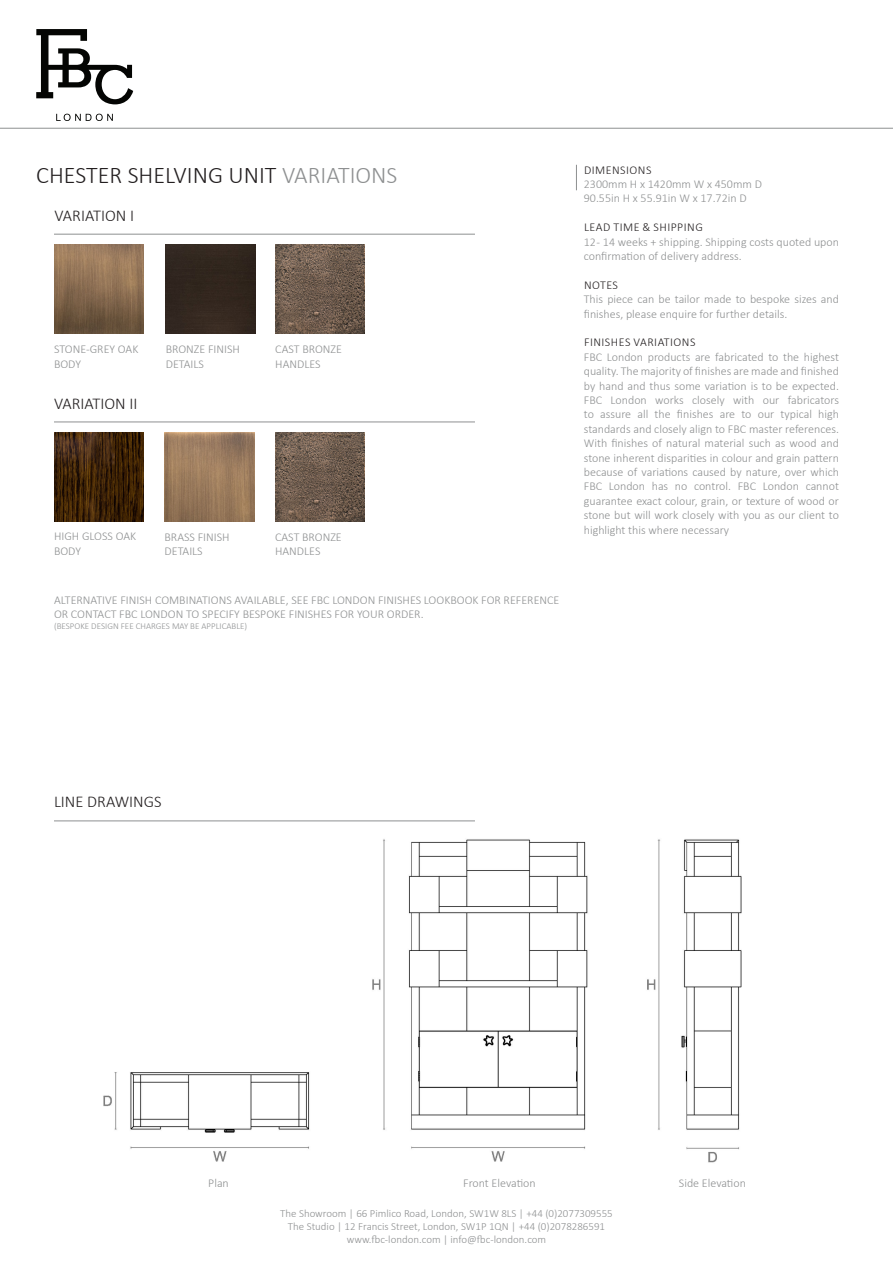
<style>
.page{position:relative;width:893px;height:1263px;background:#fff}
.page>*{position:absolute;margin:0;border:0;box-sizing:border-box;transform-origin:0 0}
.t1{font:300 24px "Calibri";color:#231f20}
.t2{font:300 16.5px "Calibri";color:#231f20}
.t3{font:300 12px/14.4px "Calibri";color:#8e9091}
.t4{font:300 12px "Calibri";letter-spacing:.04em;color:#231f20}
.t5{font:300 10.95px/13px "Calibri";color:#8e9091;text-align:center}
.t6{font:300 9px "Calibri";color:#8e9091}
.s1{color:#8e9091}
</style>
<div class="page">
<hr style="left:54px;top:234px;width:421px;height:1px;background:#8e9091">
<hr style="left:54px;top:422px;width:421px;height:1px;background:#8e9091">
<hr style="left:0;top:128px;width:893px;height:1px;background:#8e9091">
<svg style="left:36px;top:29px;width:97px;height:75px"></svg>
<svg style="left:56px;top:114px;width:57px;height:7px"></svg>
<svg style="left:576px;top:165px;width:1px;height:25px"></svg>
<img style="left:55px;top:245px;width:89px;height:89px">
<img style="left:54px;top:432px;width:89px;height:89px">
<div style="left:166px;top:245px;width:89px;height:89px;background:#32261f"></div>
<img style="left:165px;top:432px;width:89px;height:89px">
<img style="left:275px;top:245px;width:90px;height:89px">
<img style="left:275px;top:432px;width:89px;height:89px">
<img style="left:103px;top:839px;width:639px;height:324px">
<hr style="left:54px;top:821px;width:421px;height:1px;background:#8e9091">
<p class="t1" style="left:36px;top:160px;width:363px">CHESTER SHELVING UNIT <span class="s1">VARIATIONS</span></p>
<p class="t2" style="left:55px;top:205px;width:81px">VARIATION I</p>
<p class="t3" style="left:54px;top:342px;width:86px">STONE-GREY OAK<br>BODY</p>
<p class="t2" style="left:54px;top:393px;width:85px">VARIATION II</p>
<p class="t3" style="left:166px;top:342px;width:76px">BRONZE FINISH<br>DETAILS</p>
<p class="t3" style="left:275px;top:342px;width:68px">CAST BRONZE<br>HANDLES</p>
<p class="t3" style="left:54px;top:529px;width:84px">HIGH GLOSS OAK<br>BODY</p>
<p class="t3" style="left:165px;top:530px;width:67px">BRASS FINISH<br>DETAILS</p>
<p class="t3" style="left:275px;top:530px;width:68px">CAST BRONZE<br>HANDLES</p>
<p class="t3" style="left:54px;top:592px;width:507px">ALTERNATIVE FINISH COMBINATIONS AVAILABLE, SEE FBC LONDON FINISHES LOOKBOOK FOR REFERENCE<br>OR CONTACT FBC LONDON TO SPECIFY BESPOKE FINISHES FOR YOUR ORDER.</p>
<p class="t6" style="left:54px;top:620px;width:195px">(BESPOKE DESIGN FEE CHARGES MAY BE APPLICABLE)</p>
<p class="t4" style="left:584px;top:162px;width:69px">DIMENSIONS</p>
<p class="t3" style="left:584px;top:177px;width:180px">2300mm H x 1420mm W x 450mm D</p>
<p class="t3" style="left:584px;top:191px;width:164px">90.55in H x 55.91in W x 17.72in D</p>
<p class="t4" style="left:584px;top:220px;width:120px">LEAD TIME &amp; SHIPPING</p>
<p class="t3" style="left:584px;top:234px;width:257px">12 - 14 weeks + shipping. Shipping costs quoted upon confirmation of delivery address.</p>
<p class="t4" style="left:584px;top:277px;width:36px">NOTES</p>
<p class="t3" style="left:584px;top:292px;width:257px">This piece can be tailor made to bespoke sizes and finishes, please enquire for further details.</p>
<p class="t4" style="left:584px;top:335px;width:113px">FINISHES VARIATIONS</p>
<p class="t3" style="left:584px;top:349px;width:257px;text-align:justify">FBC London products are fabricated to the highest quality. The majority of finishes are made and finished by hand and thus some variation is to be expected.<br>FBC London works closely with our fabricators to assure all the finishes are to our typical high standards and closely align to FBC master references.<br>With finishes of natural material such as wood and stone inherent disparities in colour and grain pattern because of variations caused by nature, over which FBC London has no control. FBC London cannot guarantee exact colour, grain, or texture of wood or stone but will work closely with you as our client to highlight this where necessary</p>
<p class="t2" style="left:54px;top:792px;width:109px">LINE DRAWINGS</p>
<p class="t3" style="left:208px;top:1175px;width:22px">Plan</p>
<p class="t3" style="left:463px;top:1175px;width:74px">Front Elevation</p>
<p class="t3" style="left:679px;top:1175px;width:68px">Side Elevation</p>
<p class="t5" style="left:280px;top:1207px;width:334px">The Showroom | 66 Pimlico Road, London, SW1W 8LS | +44 (0)2077309555<br>The Studio | 12 Francis Street, London, SW1P 1QN | +44 (0)2078286591 www.fbc-london.com | info@fbc-london.com</p>
</div>
